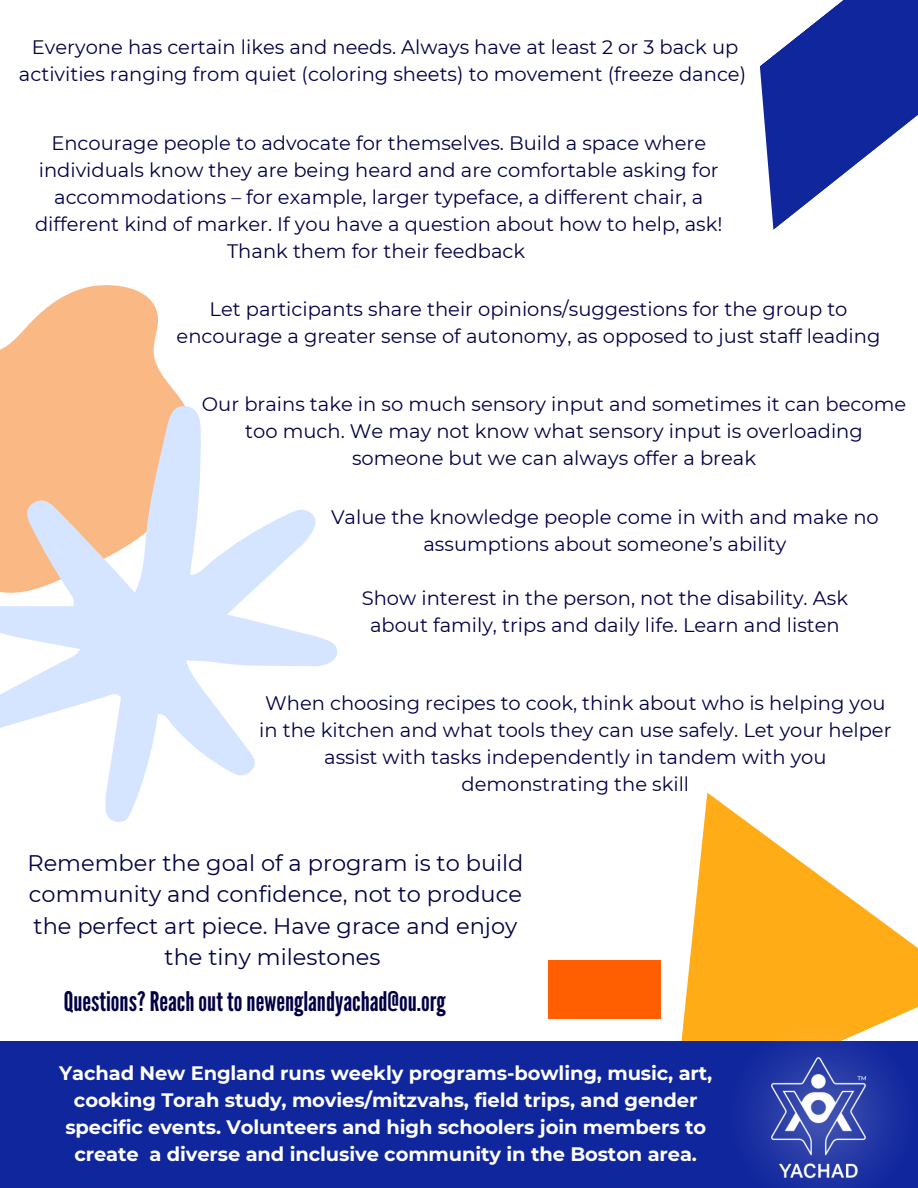
<style>
.page{position:relative;width:918px;height:1188px;background:#fff}
.page>*{position:absolute;margin:0;border:0;box-sizing:border-box;transform-origin:0 0}
.t1{font:27px "League Gothic";color:#020045}
.t2{font:22.5px/31.5px "Montserrat";color:#020045;text-align:center}
.t3{font:19.5px/27px "Montserrat";color:#020045;text-align:center}
.t4{font:700 19.5px/27px "Montserrat";letter-spacing:-.005em;color:#fff;text-align:center}
</style>
<div class="page">
<svg style="left:674px;top:793px;width:244px;height:249px;fill:#ffac17"></svg>
<div style="left:0;top:1042px;width:918px;height:146px;background:#10269d"></div>
<div style="left:549px;top:960px;width:112px;height:59px;background:#ff5f00"></div>
<svg style="left:727px;top:1019px;width:190px;height:23px"></svg>
<img style="left:752px;top:1045px;width:141px;height:141px">
<svg style="left:759px;top:0;width:159px;height:230px;fill:#10269d"></svg>
<svg style="left:0;top:285px;width:185px;height:120px;fill:#fab885"></svg>
<svg style="left:0;top:405px;width:338px;height:417px"></svg>
<p class="t3" style="left:19px;top:34px;width:729px">Everyone has certain likes and needs. Always have at least 2 or 3 back up activities ranging from quiet (coloring sheets) to movement (freeze dance)</p>
<p class="t3" style="left:35px;top:129px;width:689px">Encourage people to advocate for themselves. Build a space where individuals know they are being heard and are comfortable asking for accommodations – for example, larger typeface, a different chair, a different kind of marker. If you have a question about how to help, ask!<br>Thank them for their feedback</p>
<p class="t3" style="left:177px;top:296px;width:705px">Let participants share their opinions/suggestions for the group to encourage a greater sense of autonomy, as opposed to just staff leading</p>
<p class="t3" style="left:202px;top:391px;width:706px">Our brains take in so much sensory input and sometimes it can become too much. We may not know what sensory input is overloading someone but we can always offer a break</p>
<p class="t3" style="left:331px;top:504px;width:549px">Value the knowledge people come in with and make no assumptions about someone’s ability</p>
<p class="t3" style="left:362px;top:585px;width:488px">Show interest in the person, not the disability. Ask about family, trips and daily life. Learn and listen</p>
<p class="t3" style="left:259px;top:689px;width:634px">When choosing recipes to cook, think about who is helping you in the kitchen and what tools they can use safely. Let your helper assist with tasks independently in tandem with you demonstrating the skill</p>
<p class="t2" style="left:27px;top:847px;width:498px">Remember the goal of a program is to build community and confidence, not to produce the perfect art piece. Have grace and enjoy the tiny milestones</p>
<p class="t1" style="left:64px;top:985px;width:383px">Questions?Reachout tonewenglandyachad@ou.org</p>
<p class="t4" style="left:59px;top:1059px;width:655px">Yachad New England runs weekly programs-bowling, music, art, cooking Torah study, movies/mitzvahs, field trips, and gender specific events. Volunteers and high schoolers join members to create a diverse and inclusive community in the Boston area.</p>
</div>
